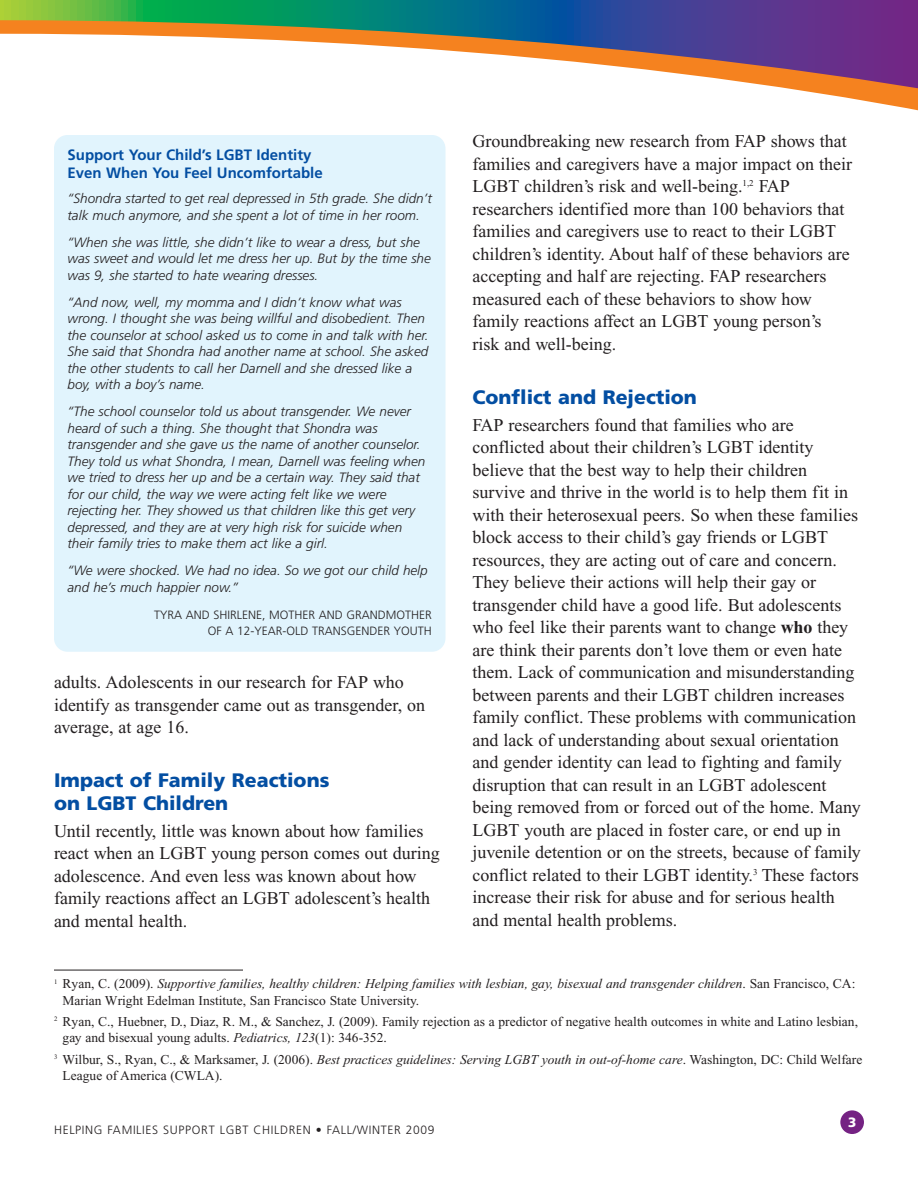
<style>
.page{position:relative;width:918px;height:1188px;background:#fff}
.page>*{position:absolute;margin:0;border:0;box-sizing:border-box;transform-origin:0 0}
.t1{font:900 19.5px/22.5px "Frutiger";color:#034ea2}
.t2{font:18px/22.5px "Times New Roman";color:#231f20}
.t3{font:700 15px/18px "Frutiger";color:#034ea2}
.t4{font:italic 300 13.5px/16.5px "Frutiger";color:#231f20}
.t5{font:13.5px/16.5px "Times New Roman";color:#231f20}
.t6{font:italic 13.5px/16.5px "Times New Roman";color:#231f20}
.t7{font:900 13.5px "Frutiger";color:#fff}
.t8{font:300 12px/16.5px "Frutiger";color:#231f20;text-align:right}
.t9{font:300 12px "Frutiger";letter-spacing:.055em;color:#231f20}
.s1{font-weight:700}
.s2{font-style:normal}
.s3{font-style:italic}
</style>
<div class="page">
<svg style="left:0;top:0;width:918px;height:20px;background:#2f7277"></svg>
<svg style="left:0;top:20px;width:918px;height:91px"></svg>
<div style="left:840px;top:1110px;width:24px;height:24px;background:#752283;border-radius:50%"></div>
<div style="left:54px;top:135px;width:392px;height:517px;background:#e1f4fd;border-radius:14px"></div>
<hr style="left:54px;top:970px;width:189px;height:1px;background:#231f20">
<p class="t3" style="left:68px;top:147px;width:257px">Support Your Child’s LGBT Identity<br>Even When You Feel Uncomfortable</p>
<p class="t4" style="left:68px;top:191px;width:366px">“Shondra started to get real depressed in 5th grade. She didn’t talk much anymore, and she spent a lot of time in her room.</p>
<p class="t4" style="left:68px;top:235px;width:365px">“When she was little, she didn’t like to wear a dress, but she was sweet and would let me dress her up. But by the time she was 9, she started to hate wearing dresses.</p>
<p class="t4" style="left:68px;top:295px;width:363px">“And now, well, my momma and I didn’t know what was wrong. I thought she was being willful and disobedient. Then the counselor at school asked us to come in and talk with her.<br>She said that Shondra had another name at school. She asked the other students to call her Darnell and she dressed like a boy, with a boy’s name.</p>
<p class="t4" style="left:68px;top:404px;width:359px">“The school counselor told us about transgender. We never heard of such a thing. She thought that Shondra was transgender and she gave us the name of another counselor.<br>They told us what Shondra, I mean, Darnell was feeling when we tried to dress her up and be a certain way. They said that for our child, the way we were acting felt like we were rejecting her. They showed us that children like this get very depressed, and they are at very high risk for suicide when their family tries to make them act like a girl.</p>
<p class="t4" style="left:68px;top:563px;width:362px">“We were shocked. We had no idea. So we got our child help and he’s much happier now.”</p>
<p class="t8" style="left:154px;top:607px;width:279px">TYRA AND SHIRLENE, MOTHER AND GRANDMOTHER<br>OF A 12-YEAR-OLD TRANSGENDER YOUTH</p>
<p class="t2" style="left:54px;top:673px;width:373px">adults. Adolescents in our research for FAP who identify as transgender came out as transgender, on average, at age 16.</p>
<p class="t1" style="left:54px;top:771px;width:277px">Impact of Family Reactions on LGBT Children</p>
<p class="t2" style="left:54px;top:821px;width:387px">Until recently, little was known about how families react when an LGBT young person comes out during adolescence. And even less was known about how family reactions affect an LGBT adolescent’s health and mental health.</p>
<p class="t2" style="left:472px;top:132px;width:381px">Groundbreaking new research from FAP shows that families and caregivers have a major impact on their LGBT children’s risk and well-being.<sup>1,2</sup> FAP researchers identified more than 100 behaviors that families and caregivers use to react to their LGBT children’s identity. About half of these behaviors are accepting and half are rejecting. FAP researchers measured each of these behaviors to show how family reactions affect an LGBT young person’s risk and well-being.</p>
<p class="t1" style="left:472px;top:387px;width:226px">Conflict and Rejection</p>
<p class="t2" style="left:472px;top:415px;width:390px">FAP researchers found that families who are conflicted about their children’s LGBT identity believe that the best way to help their children survive and thrive in the world is to help them fit in with their heterosexual peers. So when these families block access to their child’s gay friends or LGBT resources, they are acting out of care and concern.<br>They believe their actions will help their gay or transgender child have a good life. But adolescents who feel like their parents want to change <span class="s1">who</span> they are think their parents don’t love them or even hate them. Lack of communication and misunderstanding between parents and their LGBT children increases family conflict. These problems with communication and lack of understanding about sexual orientation and gender identity can lead to fighting and family disruption that can result in an LGBT adolescent being removed from or forced out of the home. Many LGBT youth are placed in foster care, or end up in juvenile detention or on the streets, because of family conflict related to their LGBT identity.<sup>3</sup> These factors increase their risk for abuse and for serious health and mental health problems.</p>
<p class="t6" style="left:63px;top:977px;width:794px;text-indent:-9px"><sup>1</sup> <span class="s2">Ryan, C. (2009).</span> Supportive families, healthy children: Helping families with lesbian, gay, bisexual and transgender children<span class="s2">. San Francisco, CA:<br>Marian Wright Edelman Institute, San Francisco State University.</span></p>
<p class="t5" style="left:63px;top:1014px;width:797px;text-indent:-9px"><sup>2</sup> Ryan, C., Huebner, D., Diaz, R. M., &amp; Sanchez, J. (2009). Family rejection as a predictor of negative health outcomes in white and Latino lesbian, gay and bisexual young adults. <span class="s3">Pediatrics, 123</span>(1): 346-352.</p>
<p class="t5" style="left:63px;top:1052px;width:801px;text-indent:-9px"><sup>3</sup> Wilbur, S., Ryan, C., &amp; Marksamer, J. (2006). <span class="s3">Best practices guidelines: Serving LGBT youth in out-of-home care</span>. Washington, DC: Child Welfare<br>League of America (CWLA).</p>
<p class="t9" style="left:54px;top:1125px;width:382px">HELPING FAMILIES SUPPORT LGBT CHILDREN • FALL/WINTER 2009</p>
<p class="t7" style="left:848px;top:1117px;width:10px">3</p>
</div>
